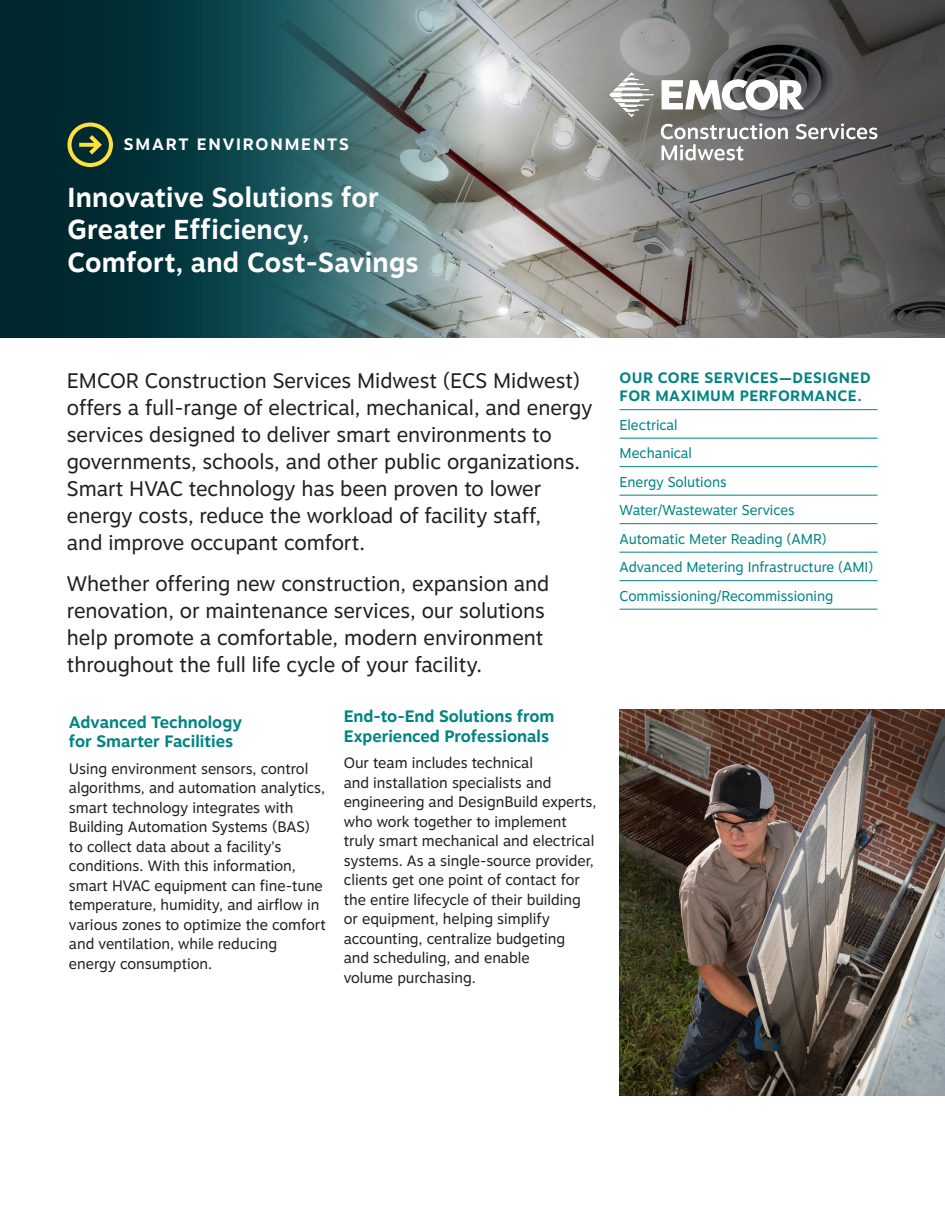
<style>
.page{position:relative;width:945px;height:1215px;background:#fff}
.page>*{position:absolute;margin:0;border:0;box-sizing:border-box;transform-origin:0 0}
.Headline{font:700 27.3px/32.2px "Motiva Sans";letter-spacing:.01em;color:#fff}
.Headline-2{font:21px/27px "Motiva Sans";color:#231f20}
.t1{font:700 16.5px/19.8px "Motiva Sans";color:#008483}
.Insert_Title{font:700 16.5px "Motiva Sans";letter-spacing:.11em;color:#fff}
.t2{font:15px/19.5px "Motiva Sans";color:#231f20}
.Bullet_copy{font:700 15px/18px "Motiva Sans";letter-spacing:.03em;color:#008483}
.Bullet_copy-2{font:14.25px "Motiva Sans";color:#008483;scale:.96 1}
</style>
<div class="page">
<svg style="left:0;top:0;width:392px;height:338px;background:#14444a"></svg>
<svg style="left:67px;top:123px;width:46px;height:44px;background:#556634"></svg>
<svg style="left:392px;top:0;width:553px;height:338px;background:#818280"></svg>
<hr style="left:620px;top:409px;width:258px;height:1px;background:#008483">
<hr style="left:620px;top:438px;width:258px;height:1px;background:#008483">
<hr style="left:620px;top:466px;width:258px;height:1px;background:#008483">
<hr style="left:620px;top:495px;width:258px;height:1px;background:#008483">
<hr style="left:620px;top:523px;width:258px;height:1px;background:#008483">
<hr style="left:620px;top:552px;width:258px;height:1px;background:#008483">
<hr style="left:620px;top:580px;width:258px;height:1px;background:#008483">
<hr style="left:620px;top:609px;width:258px;height:1px;background:#008483">
<svg style="left:796px;top:123px;width:81px;height:16px"></svg>
<svg style="left:661px;top:123px;width:127px;height:38px"></svg>
<svg style="left:662px;top:79px;width:142px;height:31px"></svg>
<svg style="left:609px;top:72px;width:45px;height:45px"></svg>
<img style="left:620px;top:709px;width:325px;height:387px">
<p class="Insert_Title" style="left:124px;top:132px;width:227px">SMART ENVIRONMENTS</p>
<p class="Headline" style="left:68px;top:181px;width:353px">Innovative Solutions for<br>Greater Efficiency,<br>Comfort, and Cost-Savings</p>
<p class="Headline-2" style="left:67px;top:367px;width:527px">EMCOR Construction Services Midwest (ECS Midwest) offers a full-range of electrical, mechanical, and energy services designed to deliver smart environments to governments, schools, and other public organizations.<br>Smart HVAC technology has been proven to lower energy costs, reduce the workload of facility staff,<br>and improve occupant comfort.</p>
<p class="Headline-2" style="left:67px;top:569px;width:484px">Whether offering new construction, expansion and renovation, or maintenance services, our solutions help promote a comfortable, modern environment throughout the full life cycle of your facility.</p>
<p class="t1" style="left:69px;top:712px;width:175px">Advanced Technology for Smarter Facilities</p>
<p class="t2" style="left:69px;top:758px;width:258px">Using environment sensors, control algorithms, and automation analytics, smart technology integrates with Building Automation Systems (BAS) to collect data about a facility’s conditions. With this information, smart HVAC equipment can fine-tune temperature, humidity, and airflow in various zones to optimize the comfort and ventilation, while reducing energy consumption.</p>
<p class="t1" style="left:344px;top:706px;width:212px">End-to-End Solutions from<br>Experienced Professionals</p>
<p class="t2" style="left:344px;top:753px;width:254px">Our team includes technical<br>and installation specialists and engineering and DesignBuild experts, who work together to implement truly smart mechanical and electrical systems. As a single-source provider, clients get one point of contact for the entire lifecycle of their building or equipment, helping simplify accounting, centralize budgeting<br>and scheduling, and enable<br>volume purchasing.</p>
<p class="Bullet_copy" style="left:620px;top:369px;width:253px">OUR CORE SERVICES—DESIGNED<br>FOR MAXIMUM PERFORMANCE.</p>
<p class="Bullet_copy-2" style="left:620px;top:414px;width:62px">Electrical</p>
<p class="Bullet_copy-2" style="left:620px;top:443px;width:77px">Mechanical</p>
<p class="Bullet_copy-2" style="left:620px;top:471px;width:113px">Energy Solutions</p>
<p class="Bullet_copy-2" style="left:620px;top:500px;width:184px">Water/Wastewater Services</p>
<p class="Bullet_copy-2" style="left:620px;top:528px;width:217px">Automatic Meter Reading (AMR)</p>
<p class="Bullet_copy-2" style="left:620px;top:557px;width:266px">Advanced Metering Infrastructure (AMI)</p>
<p class="Bullet_copy-2" style="left:620px;top:585px;width:224px">Commissioning/Recommissioning</p>
</div>
